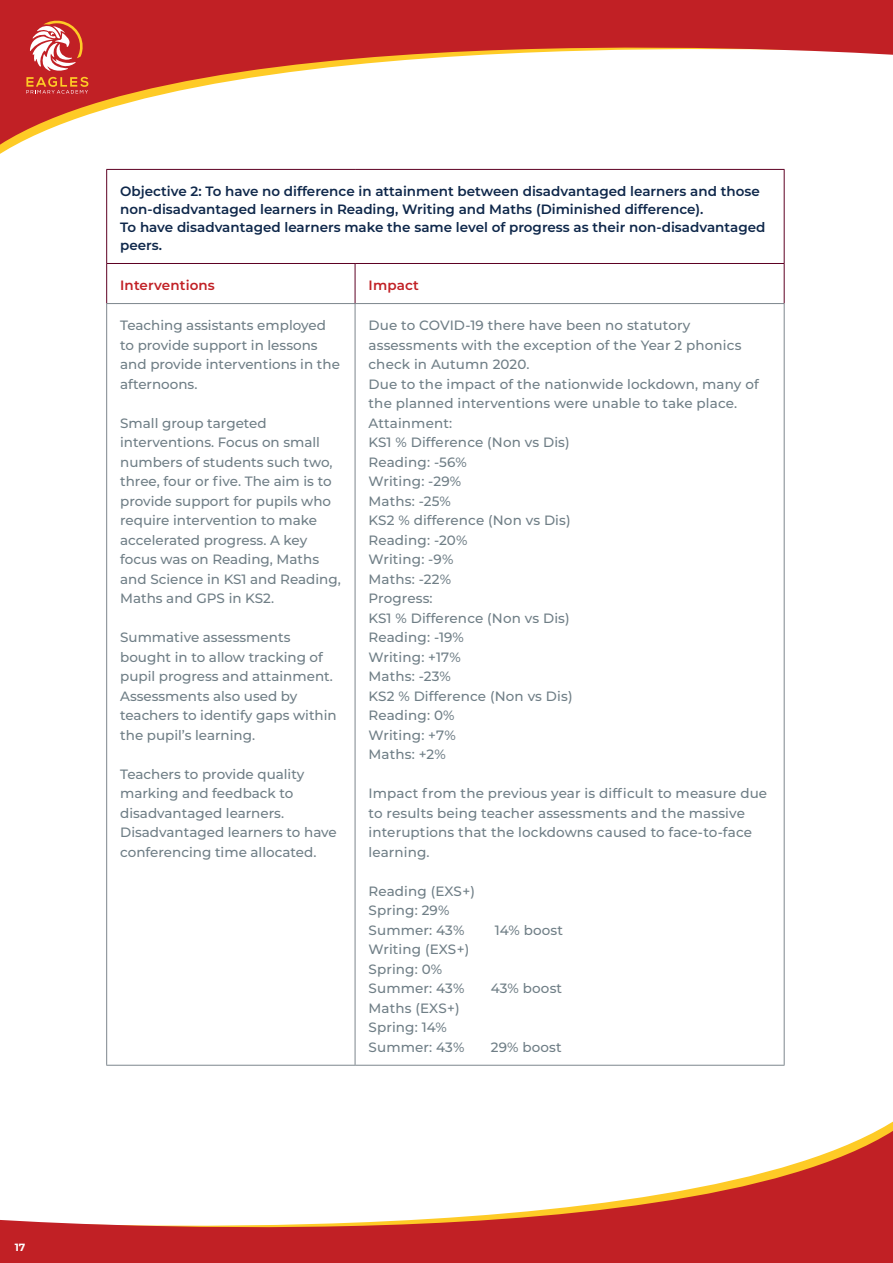
<style>
.page{position:relative;width:893px;height:1263px;background:#fff}
.page>*{position:absolute;margin:0;border:0;box-sizing:border-box;transform-origin:0 0}
.t1{font:500 13.5px/19.5px "Montserrat";color:#6f7e86}
.t2{font:600 13.5px/18px "Montserrat";color:#0e274a}
.t3{font:600 13.5px "Montserrat";letter-spacing:.01em;color:#c12025}
.t4{font:700 10.5px "Montserrat";color:#fff}
</style>
<div class="page">
<svg style="left:0;top:0;width:893px;height:312px"></svg>
<svg style="left:0;top:963px;width:893px;height:300px"></svg>
<svg style="left:26px;top:20px;width:62px;height:74px;background:#d25c51"></svg>
<hr style="left:106px;top:303px;width:249px;height:1px;background:#7d868d">
<hr style="left:106px;top:304px;width:1px;height:761px;background:#7d868d">
<hr style="left:355px;top:303px;width:429px;height:1px;background:#7d868d">
<hr style="left:355px;top:304px;width:1px;height:761px;background:#7d868d">
<hr style="left:784px;top:304px;width:1px;height:761px;background:#7d868d">
<hr style="left:106px;top:1065px;width:249px;height:1px;background:#7d868d">
<hr style="left:355px;top:1065px;width:429px;height:1px;background:#7d868d">
<hr style="left:106px;top:169px;width:249px;height:1px;background:#5d0023">
<hr style="left:106px;top:170px;width:1px;height:93px;background:#5d0023">
<hr style="left:355px;top:169px;width:429px;height:1px;background:#5d0023">
<hr style="left:784px;top:170px;width:1px;height:93px;background:#5d0023">
<hr style="left:106px;top:263px;width:249px;height:1px;background:#5d0023">
<hr style="left:106px;top:264px;width:1px;height:39px;background:#5d0023">
<hr style="left:355px;top:263px;width:429px;height:1px;background:#5d0023">
<hr style="left:355px;top:264px;width:1px;height:39px;background:#5d0023">
<hr style="left:784px;top:264px;width:1px;height:39px;background:#5d0023">
<p class="t4" style="left:15px;top:1240px;width:12px">17</p>
<p class="t2" style="left:120px;top:182px;width:641px">Objective 2: To have no difference in attainment between disadvantaged learners and those non-disadvantaged learners in Reading, Writing and Maths (Diminished difference).</p>
<p class="t2" style="left:120px;top:218px;width:647px">To have disadvantaged learners make the same level of progress as their non-disadvantaged peers.</p>
<p class="t3" style="left:120px;top:276px;width:96px">Interventions</p>
<p class="t3" style="left:369px;top:276px;width:52px">Impact</p>
<p class="t1" style="left:120px;top:315px;width:221px">Teaching assistants employed to provide support in lessons and provide interventions in the afternoons.</p>
<p class="t1" style="left:120px;top:413px;width:222px">Small group targeted interventions. Focus on small numbers of students such two, three, four or five. The aim is to provide support for pupils who require intervention to make accelerated progress. A key focus was on Reading, Maths and Science in KS1 and Reading,<br>Maths and GPS in KS2.</p>
<p class="t1" style="left:120px;top:627px;width:218px">Summative assessments bought in to allow tracking of pupil progress and attainment.<br>Assessments also used by teachers to identify gaps within the pupil’s learning.</p>
<p class="t1" style="left:120px;top:764px;width:218px">Teachers to provide quality marking and feedback to disadvantaged learners.<br>Disadvantaged learners to have conferencing time allocated.</p>
<p class="t1" style="left:369px;top:315px;width:374px">Due to COVID-19 there have been no statutory assessments with the exception of the Year 2 phonics check in Autumn 2020.</p>
<p class="t1" style="left:369px;top:374px;width:392px">Due to the impact of the nationwide lockdown, many of the planned interventions were unable to take place.</p>
<p class="t1" style="left:369px;top:413px;width:85px">Attainment:</p>
<p class="t1" style="left:369px;top:432px;width:203px">KS1 % Difference (Non vs Dis)</p>
<p class="t1" style="left:369px;top:452px;width:100px">Reading: -56%</p>
<p class="t1" style="left:369px;top:471px;width:94px">Writing: -29%</p>
<p class="t1" style="left:369px;top:491px;width:84px">Maths: -25%</p>
<p class="t1" style="left:369px;top:510px;width:204px">KS2 % difference (Non vs Dis)</p>
<p class="t1" style="left:369px;top:530px;width:100px">Reading: -20%</p>
<p class="t1" style="left:369px;top:549px;width:86px">Writing: -9%</p>
<p class="t1" style="left:369px;top:569px;width:84px">Maths: -22%</p>
<p class="t1" style="left:369px;top:588px;width:66px">Progress:</p>
<p class="t1" style="left:369px;top:608px;width:203px">KS1 % Difference (Non vs Dis)</p>
<p class="t1" style="left:369px;top:627px;width:97px">Reading: -19%</p>
<p class="t1" style="left:369px;top:647px;width:94px">Writing: +17%</p>
<p class="t1" style="left:369px;top:666px;width:84px">Maths: -23%</p>
<p class="t1" style="left:369px;top:686px;width:206px">KS2 % Difference (Non vs Dis)</p>
<p class="t1" style="left:369px;top:705px;width:87px">Reading: 0%</p>
<p class="t1" style="left:369px;top:725px;width:89px">Writing: +7%</p>
<p class="t1" style="left:369px;top:744px;width:79px">Maths: +2%</p>
<p class="t1" style="left:369px;top:783px;width:400px">Impact from the previous year is difficult to measure due to results being teacher assessments and the massive interuptions that the lockdowns caused to face-to-face learning.</p>
<p class="t1" style="left:369px;top:881px;width:108px">Reading (EXS+)</p>
<p class="t1" style="left:369px;top:900px;width:82px">Spring: 29%</p>
<p class="t1" style="left:369px;top:920px;width:97px">Summer: 43%</p>
<p class="t1" style="left:495px;top:920px;width:70px">14% boost</p>
<p class="t1" style="left:369px;top:939px;width:102px">Writing (EXS+)</p>
<p class="t1" style="left:369px;top:959px;width:75px">Spring: 0%</p>
<p class="t1" style="left:369px;top:978px;width:97px">Summer: 43%</p>
<p class="t1" style="left:491px;top:978px;width:73px">43% boost</p>
<p class="t1" style="left:369px;top:998px;width:93px">Maths (EXS+)</p>
<p class="t1" style="left:369px;top:1017px;width:80px">Spring: 14%</p>
<p class="t1" style="left:369px;top:1037px;width:97px">Summer: 43%</p>
<p class="t1" style="left:491px;top:1037px;width:72px">29% boost</p>
</div>
